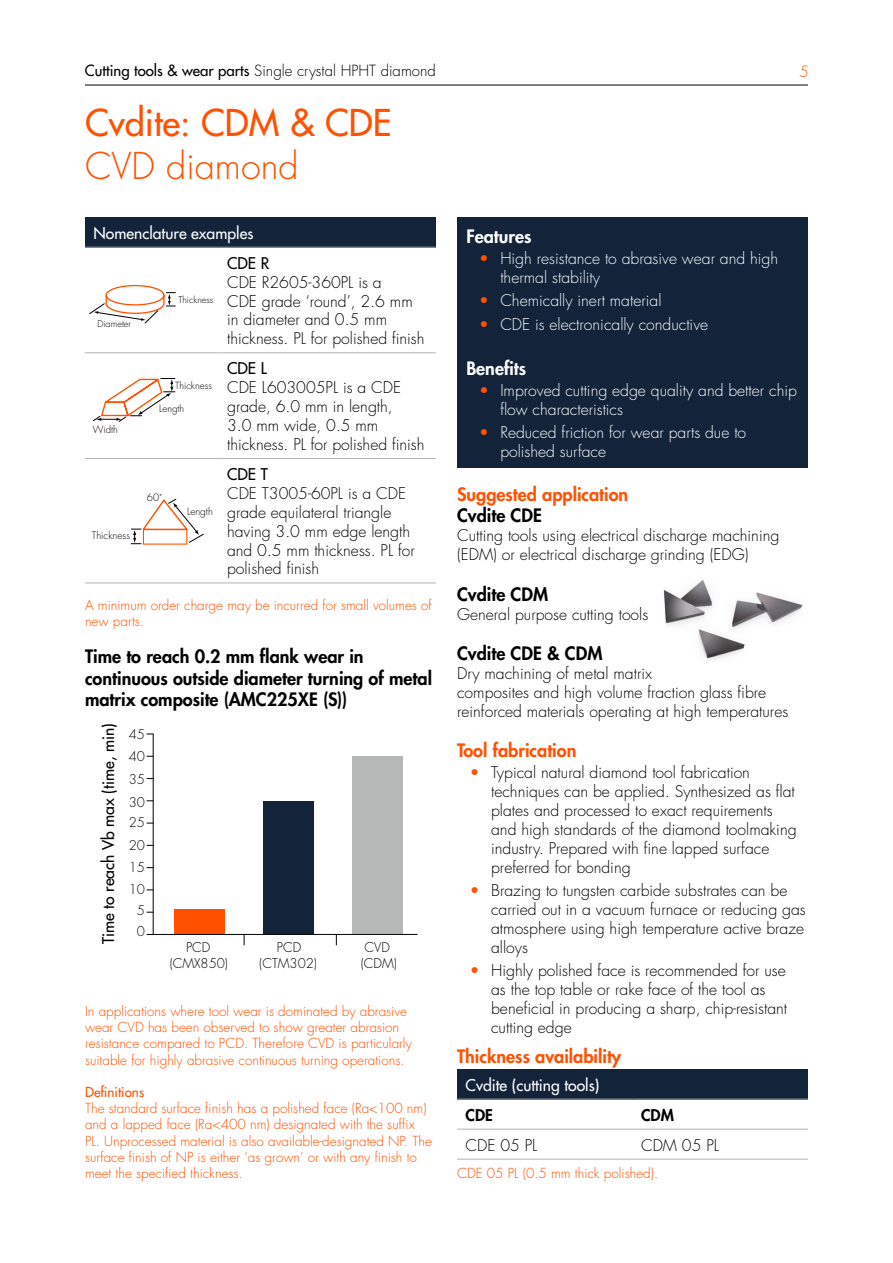
<style>
.page{position:relative;width:893px;height:1263px;background:#fff}
.page>*{position:absolute;margin:0;border:0;box-sizing:border-box;transform-origin:0 0}
.t1{font:500 36px "Futura Std";color:#ff5100}
.t2{font:300 36px "Futura Std";color:#ff5100}
.t3{font:800 18px/21.6px "Futura Std";color:#000}
.t4{font:800 18px "Futura Std";color:#ff5100}
.t5{font:800 18px "Futura Std";color:#fff}
.t6{font:300 15.75px/18.9px "Futura Std";color:#000}
.t7{font:300 15.75px/18.9px "Futura Std";color:#fff}
.t8{font:500 15.75px "Futura Std";color:#fff}
.t9{font:500 15.75px "Futura Std";color:#000}
.t10{font:800 15.75px "Futura Std";color:#000}
.t11{font:300 15px "Futura Std";color:#000}
.t12{font:300 15px "Futura Std";color:#ff5100}
.t13{font:300 13.5px/16.2px "Futura Std";color:#ff5100}
.t14{font:500 13.5px "Futura Std";color:#ff5100}
.t15{font:300 13.05px "Futura Std";color:#000}
.t16{font:300 9.9px "Futura Std";color:#000}
.t17{font:300 9.6px "Futura Std";color:#000}
.t18{font:300 9.15px "Futura Std";color:#000}
.s1{font-weight:500}
.s2{color:#ff5100}
</style>
<div class="page">
<hr style="left:85px;top:85px;width:723px;height:1px;background:#000">
<div style="left:457px;top:217px;width:351px;height:251px;background:#12233a"></div>
<div style="left:85px;top:217px;width:351px;height:30px;background:#12233a"></div>
<hr style="left:85px;top:247px;width:134px;height:1px;background:#afb2b3">
<hr style="left:219px;top:247px;width:217px;height:1px;background:#afb2b3">
<hr style="left:85px;top:352px;width:134px;height:1px;background:#afb2b3">
<hr style="left:219px;top:352px;width:217px;height:1px;background:#afb2b3">
<hr style="left:85px;top:458px;width:134px;height:1px;background:#afb2b3">
<hr style="left:219px;top:458px;width:217px;height:1px;background:#afb2b3">
<hr style="left:85px;top:583px;width:134px;height:1px;background:#afb2b3">
<hr style="left:219px;top:583px;width:217px;height:1px;background:#afb2b3">
<svg style="left:89px;top:284px;width:87px;height:40px"></svg>
<svg style="left:93px;top:378px;width:83px;height:44px"></svg>
<svg style="left:130px;top:498px;width:74px;height:47px"></svg>
<div style="left:457px;top:1069px;width:351px;height:30px;background:#12233a"></div>
<hr style="left:457px;top:1099px;width:175px;height:1px;background:#afb2b3">
<hr style="left:632px;top:1099px;width:176px;height:1px;background:#afb2b3">
<hr style="left:457px;top:1129px;width:175px;height:1px;background:#afb2b3">
<hr style="left:632px;top:1129px;width:176px;height:1px;background:#afb2b3">
<hr style="left:457px;top:1159px;width:175px;height:1px;background:#afb2b3">
<hr style="left:632px;top:1159px;width:176px;height:1px;background:#afb2b3">
<hr style="left:153px;top:734px;width:1px;height:201px;background:#000">
<div style="left:174px;top:910px;width:50px;height:24px;background:#ff5100"></div>
<div style="left:263px;top:801px;width:50px;height:133px;background:#12233a"></div>
<div style="left:352px;top:756px;width:50px;height:178px;background:#b6b7b7"></div>
<hr style="left:153px;top:934px;width:264px;height:1px;background:#000">
<img style="left:663px;top:580px;width:140px;height:80px">
<p class="t11" style="left:85px;top:62px;width:352px"><span class="s1">Cutting tools &amp; wear parts</span> Single crystal HPHT diamond</p>
<h1 class="t1" style="left:85px;top:100px;width:308px">Cvdite: CDM &amp; CDE</h1>
<h1 class="t2" style="left:85px;top:144px;width:215px">CVD diamond</h1>
<p class="t8" style="left:94px;top:223px;width:161px">Nomenclature examples</p>
<p class="t9" style="left:227px;top:253px;width:44px">CDE R</p>
<p class="t6" style="left:227px;top:273px;width:199px">CDE R2605-360PL is a<br>CDE grade ‘round’, 2.6 mm in diameter and 0.5 mm thickness. PL for polished finish</p>
<p class="t9" style="left:227px;top:359px;width:41px">CDE L</p>
<p class="t6" style="left:227px;top:378px;width:199px">CDE L603005PL is a CDE grade, 6.0 mm in length,<br>3.0 mm wide, 0.5 mm thickness. PL for polished finish</p>
<p class="t9" style="left:227px;top:464px;width:42px">CDE T</p>
<p class="t6" style="left:227px;top:484px;width:189px">CDE T3005-60PL is a CDE grade equilateral triangle having 3.0 mm edge length and 0.5 mm thickness. PL for polished finish</p>
<p class="t13" style="left:85px;top:597px;width:348px">A minimum order charge may be incurred for small volumes of new parts.</p>
<p class="t18" style="left:178px;top:294px;width:36px">Thickness</p>
<p class="t18" style="left:98px;top:319px;width:35px">Diameter</p>
<p class="t17" style="left:175px;top:380px;width:38px">Thickness</p>
<p class="t17" style="left:159px;top:402px;width:27px">Length</p>
<p class="t17" style="left:93px;top:423px;width:27px">Width</p>
<p class="t16" style="left:147px;top:492px;width:17px">60˚</p>
<p class="t16" style="left:187px;top:505px;width:27px">Length</p>
<p class="t16" style="left:92px;top:529px;width:40px">Thickness</p>
<p class="t3" style="left:85px;top:646px;width:348px">Time to reach 0.2 mm flank wear in continuous outside diameter turning of metal matrix composite (AMC225XE (S))</p>
<p class="t9" style="left:99px;top:944px;width:222px;rotate:-90deg">Time to reach Vb max (time, min)</p>
<p class="t15" style="left:129px;top:726px;width:18px">45</p>
<p class="t15" style="left:129px;top:748px;width:18px">40</p>
<p class="t15" style="left:129px;top:771px;width:18px">35</p>
<p class="t15" style="left:129px;top:794px;width:18px">30</p>
<p class="t15" style="left:129px;top:814px;width:18px">25</p>
<p class="t15" style="left:129px;top:838px;width:18px">20</p>
<p class="t15" style="left:129px;top:859px;width:18px">15</p>
<p class="t15" style="left:129px;top:881px;width:18px">10</p>
<p class="t15" style="left:137px;top:902px;width:10px">5</p>
<p class="t15" style="left:137px;top:923px;width:10px">0</p>
<p class="t15" style="left:186px;top:939px;width:26px">PCD</p>
<p class="t15" style="left:277px;top:939px;width:26px">PCD</p>
<p class="t15" style="left:170px;top:955px;width:60px">(CMX850)</p>
<p class="t15" style="left:365px;top:939px;width:27px">CVD</p>
<p class="t15" style="left:259px;top:955px;width:59px">(CTM302)</p>
<p class="t15" style="left:361px;top:955px;width:38px">(CDM)</p>
<p class="t13" style="left:85px;top:1003px;width:328px">In applications where tool wear is dominated by abrasive wear CVD has been observed to show greater abrasion resistance compared to PCD. Therefore CVD is particularly suitable for highly abrasive continuous turning operations.</p>
<p class="t14" style="left:85px;top:1083px;width:61px">Definitions</p>
<p class="t13" style="left:85px;top:1100px;width:349px">The standard surface finish has a polished face (Ra&lt;100 nm) and a lapped face (Ra&lt;400 nm) designated with the suffix PL. Unprocessed material is also available-designated NP. The surface finish of NP is either ‘as grown’ or with any finish to meet the specified thickness.</p>
<p class="t12" style="left:799px;top:63px;width:11px">5</p>
<p class="t5" style="left:466px;top:225px;width:67px">Features</p>
<p class="t7" style="left:500px;top:250px;width:279px;text-indent:-21px"><span class="s2">•</span> High resistance to abrasive wear and high thermal stability</p>
<p class="t7" style="left:479px;top:292px;width:184px"><span class="s2">•</span> Chemically inert material</p>
<p class="t7" style="left:479px;top:315px;width:231px"><span class="s2">•</span> CDE is electronically conductive</p>
<p class="t5" style="left:466px;top:357px;width:61px">Benefits</p>
<p class="t7" style="left:500px;top:381px;width:298px;text-indent:-21px"><span class="s2">•</span> Improved cutting edge quality and better chip flow characteristics</p>
<p class="t7" style="left:500px;top:423px;width:247px;text-indent:-21px"><span class="s2">•</span> Reduced friction for wear parts due to polished surface</p>
<p class="t4" style="left:457px;top:483px;width:173px">Suggested application</p>
<p class="t3" style="left:457px;top:505px;width:86px">Cvdite CDE</p>
<p class="t6" style="left:457px;top:526px;width:324px">Cutting tools using electrical discharge machining (EDM) or electrical discharge grinding (EDG)</p>
<p class="t3" style="left:457px;top:583px;width:92px">Cvdite CDM</p>
<p class="t6" style="left:457px;top:605px;width:193px">General purpose cutting tools</p>
<p class="t3" style="left:457px;top:642px;width:147px">Cvdite CDE &amp; CDM</p>
<p class="t6" style="left:457px;top:664px;width:333px">Dry machining of metal matrix<br>composites and high volume fraction glass fibre reinforced materials operating at high temperatures</p>
<p class="t4" style="left:457px;top:739px;width:121px">Tool fabrication</p>
<p class="t6" style="left:491px;top:763px;width:307px;text-indent:-21px"><span class="s2">•</span> Typical natural diamond tool fabrication techniques can be applied. Synthesized as flat plates and processed to exact requirements and high standards of the diamond toolmaking industry. Prepared with fine lapped surface preferred for bonding</p>
<p class="t6" style="left:491px;top:881px;width:316px;text-indent:-21px"><span class="s2">•</span> Brazing to tungsten carbide substrates can be carried out in a vacuum furnace or reducing gas atmosphere using high temperature active braze alloys</p>
<p class="t6" style="left:491px;top:961px;width:298px;text-indent:-21px"><span class="s2">•</span> Highly polished face is recommended for use as the top table or rake face of the tool as beneficial in producing a sharp, chip-resistant cutting edge</p>
<p class="t4" style="left:457px;top:1045px;width:166px">Thickness availability</p>
<p class="t8" style="left:466px;top:1075px;width:135px">Cvdite (cutting tools)</p>
<p class="t10" style="left:466px;top:1105px;width:29px">CDE</p>
<p class="t10" style="left:641px;top:1105px;width:34px">CDM</p>
<p class="t6" style="left:466px;top:1136px;width:73px">CDE 05 PL</p>
<p class="t6" style="left:641px;top:1136px;width:79px">CDM 05 PL</p>
<p class="t13" style="left:457px;top:1165px;width:203px">CDE 05 PL (0.5 mm thick polished).</p>
</div>
